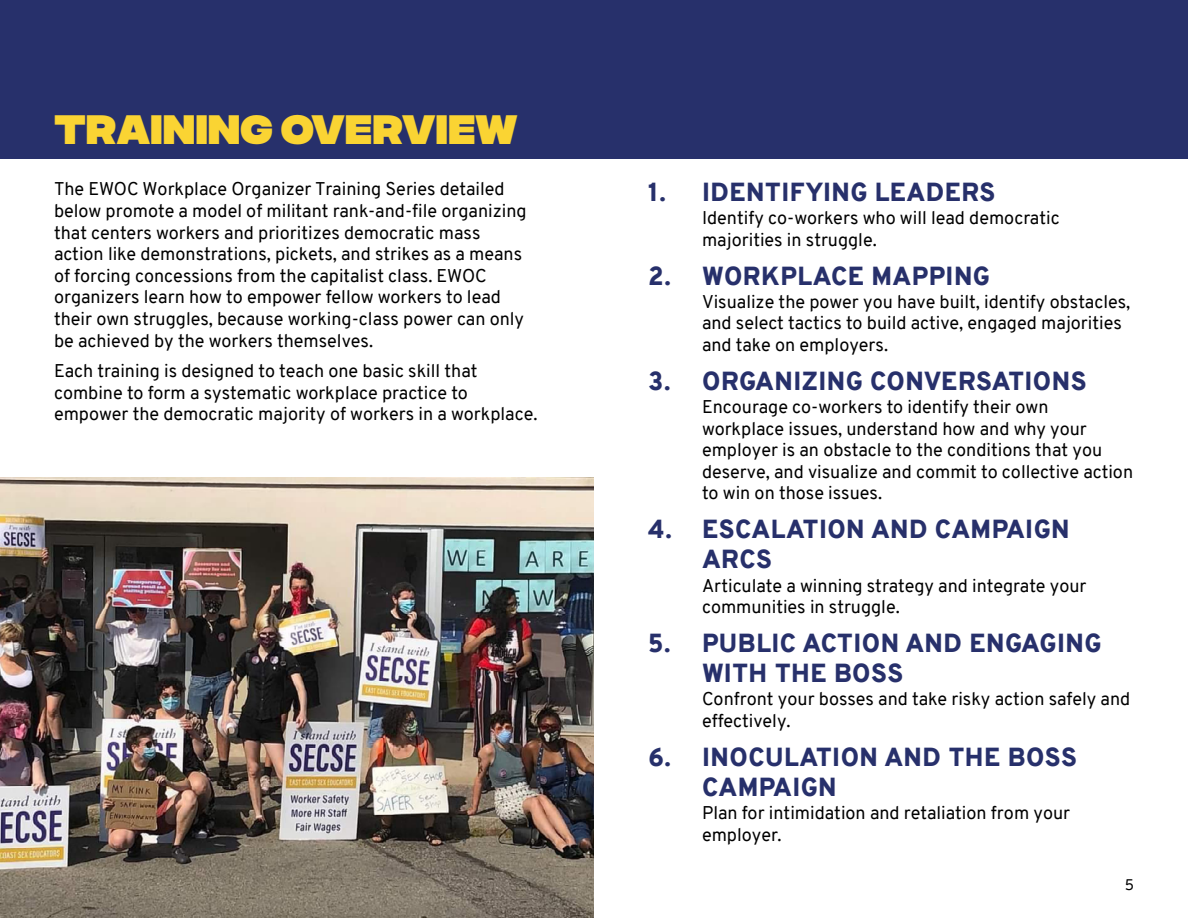
<style>
.page{position:relative;width:1188px;height:918px;background:#fff}
.page>*{position:absolute;margin:0;border:0;box-sizing:border-box;transform-origin:0 0}
.t1{font:900 40.5px "Folsom";color:#fad433}
.t2{font:900 25.5px/30px "Overpass";letter-spacing:.02em;color:#27306b}
.t3{font:18px/21.6px "Overpass";color:#000}
.t4{font:15px "Overpass";color:#000}
</style>
<div class="page">
<div style="left:0;top:0;width:594px;height:159px;background:#27306b"></div>
<div style="left:594px;top:0;width:594px;height:159px;background:#27306b"></div>
<img style="left:0;top:477px;width:594px;height:441px">
<h1 class="t1" style="left:54px;top:102px;width:465px">TRAINING OVERVIEW</h1>
<p class="t3" style="left:54px;top:178px;width:474px">The EWOC Workplace Organizer Training Series detailed below promote a model of militant rank-and-file organizing that centers workers and prioritizes democratic mass action like demonstrations, pickets, and strikes as a means of forcing concessions from the capitalist class. EWOC organizers learn how to empower fellow workers to lead their own struggles, because working-class power can only be achieved by the workers themselves.</p>
<p class="t3" style="left:54px;top:360px;width:485px">Each training is designed to teach one basic skill that combine to form a systematic workplace practice to empower the democratic majority of workers in a workplace.</p>
<h2 class="t2" style="left:648px;top:177px;width:349px">1. IDENTIFYING LEADERS</h2>
<p class="t3" style="left:702px;top:207px;width:359px">Identify co-workers who will lead democratic majorities in struggle.</p>
<h2 class="t2" style="left:648px;top:261px;width:343px">2. WORKPLACE MAPPING</h2>
<p class="t3" style="left:702px;top:291px;width:430px">Visualize the power you have built, identify obstacles, and select tactics to build active, engaged majorities and take on employers.</p>
<h2 class="t2" style="left:648px;top:366px;width:440px">3. ORGANIZING CONVERSATIONS</h2>
<p class="t3" style="left:702px;top:396px;width:433px">Encourage co-workers to identify their own workplace issues, understand how and why your employer is an obstacle to the conditions that you deserve, and visualize and commit to collective action to win on those issues.</p>
<h2 class="t2" style="left:702px;top:515px;width:369px;text-indent:-54px">4. ESCALATION AND CAMPAIGN<br>ARCS</h2>
<p class="t3" style="left:702px;top:575px;width:386px">Articulate a winning strategy and integrate your communities in struggle.</p>
<h2 class="t2" style="left:702px;top:628px;width:401px;text-indent:-54px">5. PUBLIC ACTION AND ENGAGING<br>WITH THE BOSS</h2>
<p class="t3" style="left:702px;top:688px;width:430px">Confront your bosses and take risky action safely and effectively.</p>
<h2 class="t2" style="left:702px;top:742px;width:376px;text-indent:-54px">6. INOCULATION AND THE BOSS<br>CAMPAIGN</h2>
<p class="t3" style="left:702px;top:802px;width:370px">Plan for intimidation and retaliation from your employer.</p>
<p class="t4" style="left:1125px;top:874px;width:11px">5</p>
</div>
